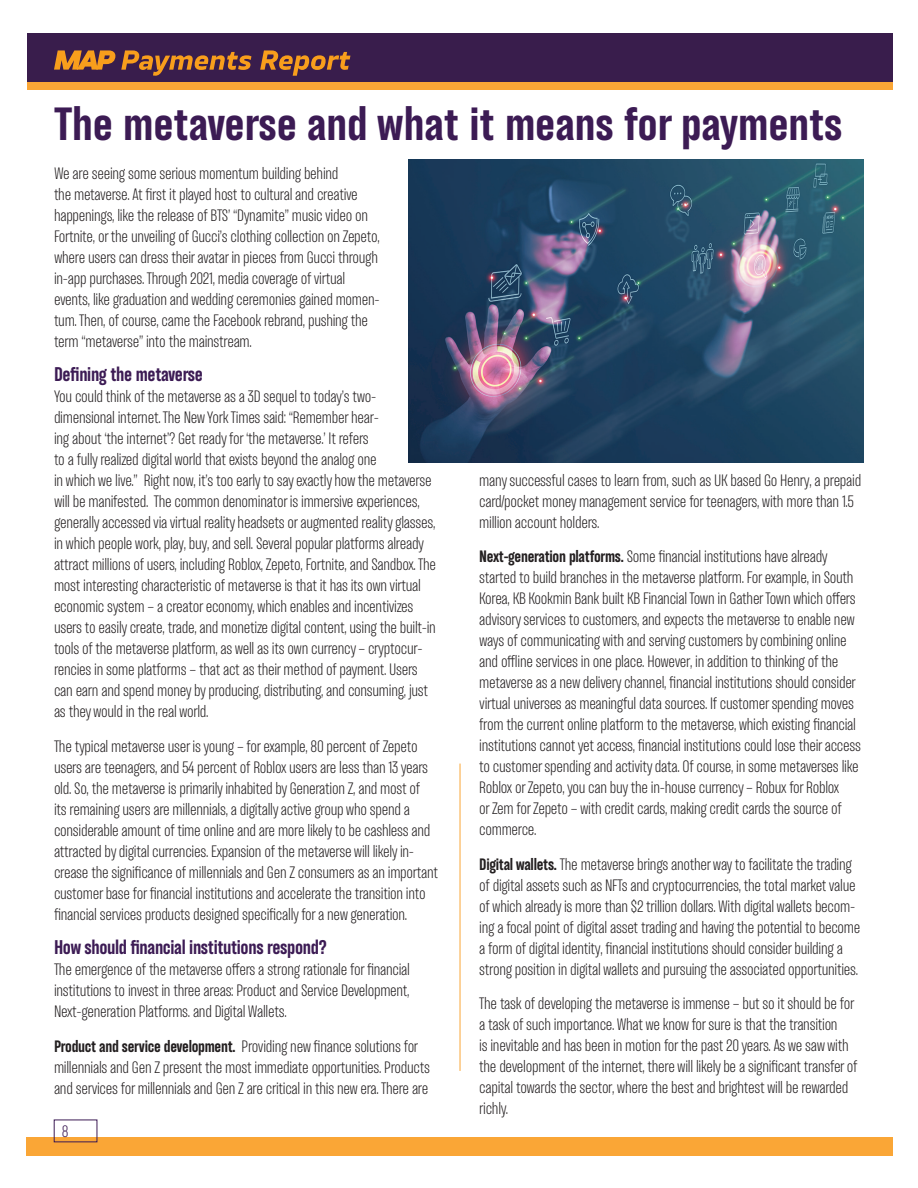
<style>
.page{position:relative;width:918px;height:1188px;background:#fff}
.page>*{position:absolute;margin:0;border:0;box-sizing:border-box;transform-origin:0 0}
.t1{font:700 42.3px "TT Backwards Sans";letter-spacing:-.005em;color:#3c1b54;scale:1.07 1}
.t2{font:700 18px "TT Backwards Sans";letter-spacing:-.02em;color:#3c1b54}
.t3{font:300 15px/21px "TT Backwards Sans";letter-spacing:-.02em;color:#231f20}
.t4{font:300 15px "TT Backwards Sans";color:#3c1b54}
.s1{font-weight:700}
</style>
<div class="page">
<div style="left:27px;top:1137px;width:866px;height:18px;background:#faa636"></div>
<div style="left:27px;top:33px;width:866px;height:57px;background:#faa636"></div>
<div style="left:27px;top:33px;width:866px;height:49px;background:#391d4c"></div>
<svg style="left:121px;top:50px;width:229px;height:26px"></svg>
<svg style="left:54px;top:50px;width:61px;height:20px"></svg>
<hr style="left:460px;top:764px;width:1px;height:307px;background:#faa636">
<img style="left:408px;top:160px;width:456px;height:303px">
<h1 class="t1" style="left:54px;top:96px;width:739px">The metaverse and what it means for payments</h1>
<p class="t3" style="left:54px;top:163px;width:327px">We are seeing some serious momentum building behind<br>the metaverse. At first it played host to cultural and creative happenings, like the release of BTS’ “Dynamite” music video on Fortnite, or the unveiling of Gucci’s clothing collection on Zepeto, where users can dress their avatar in pieces from Gucci through in-app purchases. Through 2021, media coverage of virtual events, like graduation and wedding ceremonies gained momen&shy;tum. Then, of course, came the Facebook rebrand, pushing the term “metaverse” into the mainstream.</p>
<p class="t2" style="left:54px;top:363px;width:151px">Defining the metaverse</p>
<p class="t3" style="left:54px;top:386px;width:384px">You could think of the metaverse as a 3D sequel to today’s two&shy;dimensional internet. The New York Times said: “Remember hear-<br>ing about ‘the internet’? Get ready for ‘the metaverse.’ It refers<br>to a fully realized digital world that exists beyond the analog one<br>in which we live.” Right now, it’s too early to say exactly how the metaverse will be manifested. The common denominator is immersive experiences, generally accessed via virtual reality headsets or augmented reality glasses, in which people work, play, buy, and sell. Several popular platforms already attract millions of users, including Roblox, Zepeto, Fortnite, and Sandbox. The most interesting characteristic of metaverse is that it has its own virtual economic system – a creator economy, which enables and incentivizes users to easily create, trade, and monetize digital content, using the built-in tools of the metaverse platform, as well as its own currency – cryptocur&shy;rencies in some platforms – that act as their method of payment. Users can earn and spend money by producing, distributing, and consuming, just as they would in the real world.</p>
<p class="t3" style="left:54px;top:736px;width:386px">The typical metaverse user is young – for example, 80 percent of Zepeto users are teenagers, and 54 percent of Roblox users are less than 13 years old. So, the metaverse is primarily inhabited by Generation Z, and most of<br>its remaining users are millennials, a digitally active group who spend a considerable amount of time online and are more likely to be cashless and attracted by digital currencies. Expansion of the metaverse will likely in&shy;crease the significance of millennials and Gen Z consumers as an important customer base for financial institutions and accelerate the transition into financial services products designed specifically for a new generation.</p>
<p class="t2" style="left:54px;top:936px;width:274px">How should financial institutions respond?</p>
<p class="t3" style="left:54px;top:959px;width:357px;text-align:justify">The emergence of the metaverse offers a strong rationale for financial institutions to invest in three areas: Product and Service Development, Next-generation Platforms. and Digital Wallets.</p>
<p class="t3" style="left:54px;top:1036px;width:378px"><span class="s1">Product and service development.</span> Providing new finance solutions for millennials and Gen Z present the most immediate opportunities. Products and services for millennials and Gen Z are critical in this new era. There are</p>
<p class="t3" style="left:479px;top:470px;width:384px">many successful cases to learn from, such as UK based Go Henry, a prepaid card/pocket money management service for teenagers, with more than 1.5 million account holders.</p>
<p class="t3" style="left:479px;top:547px;width:383px"><span class="s1">Next-generation platforms.</span> Some financial institutions have already started to build branches in the metaverse platform. For example, in South Korea, KB Kookmin Bank built KB Financial Town in Gather Town which offers advisory services to customers, and expects the metaverse to enable new ways of communicating with and serving customers by combining online and offline services in one place. However, in addition to thinking of the metaverse as a new delivery channel, financial institutions should consider virtual universes as meaningful data sources. If customer spending moves from the current online platform to the metaverse, which existing financial institutions cannot yet access, financial institutions could lose their access to customer spending and activity data. Of course, in some metaverses like Roblox or Zepeto, you can buy the in-house currency – Robux for Roblox<br>or Zem for Zepeto – with credit cards, making credit cards the source of commerce.</p>
<p class="t3" style="left:479px;top:854px;width:383px"><span class="s1">Digital wallets.</span> The metaverse brings another way to facilitate the trading of digital assets such as NFTs and cryptocurrencies, the total market value of which already is more than $2 trillion dollars. With digital wallets becom&shy;ing a focal point of digital asset trading and having the potential to become a form of digital identity, financial institutions should consider building a strong position in digital wallets and pursuing the associated opportunities.</p>
<p class="t3" style="left:479px;top:994px;width:380px">The task of developing the metaverse is immense – but so it should be for a task of such importance. What we know for sure is that the transition<br>is inevitable and has been in motion for the past 20 years. As we saw with the development of the internet, there will likely be a significant transfer of capital towards the sector, where the best and brightest will be rewarded richly.</p>
<p class="t4" style="left:62px;top:1122px;width:8px">8</p>
</div>
